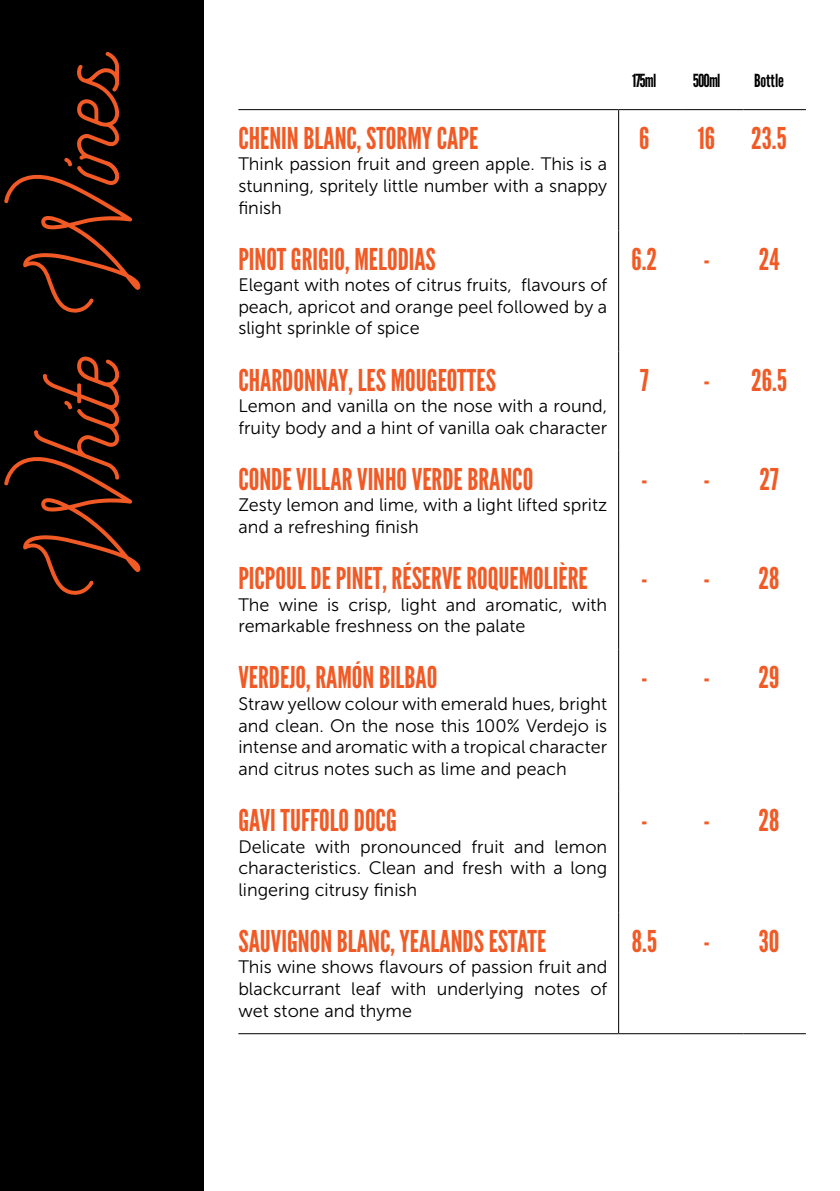
<style>
.page{position:relative;width:840px;height:1191px;background:#fff}
.page>*{position:absolute;margin:0;border:0;box-sizing:border-box;transform-origin:0 0}
.t1{font:80px "Freeday Script";color:#f15a25}
.t2{font:30px "League Gothic";color:#f15a25}
.t3{font:18px/21.6px "Museo Sans 300";color:#000;text-align:justify}
.t4{font:18px "League Gothic";letter-spacing:-.05em;color:#000}
</style>
<div class="page">
<div style="left:0;top:0;width:280px;height:1191px;background:#000"></div>
<div style="left:204px;top:0;width:635px;height:1191px;background:#fff"></div>
<hr style="left:617px;top:110px;width:1px;height:120px;background:#000">
<hr style="left:617px;top:230px;width:1px;height:121px;background:#000">
<hr style="left:617px;top:351px;width:1px;height:100px;background:#000">
<hr style="left:617px;top:451px;width:1px;height:99px;background:#000">
<hr style="left:617px;top:550px;width:1px;height:99px;background:#000">
<hr style="left:617px;top:649px;width:1px;height:143px;background:#000">
<hr style="left:617px;top:792px;width:1px;height:120px;background:#000">
<hr style="left:617px;top:912px;width:1px;height:121px;background:#000">
<hr style="left:238px;top:109px;width:380px;height:1px;background:#000">
<hr style="left:618px;top:109px;width:62px;height:1px;background:#000">
<hr style="left:680px;top:109px;width:63px;height:1px;background:#000">
<hr style="left:743px;top:109px;width:62px;height:1px;background:#000">
<hr style="left:238px;top:1033px;width:380px;height:1px;background:#000">
<hr style="left:618px;top:1033px;width:62px;height:1px;background:#000">
<hr style="left:680px;top:1033px;width:63px;height:1px;background:#000">
<hr style="left:743px;top:1033px;width:62px;height:1px;background:#000">
<h1 class="t1" style="left:44px;top:595px;width:544px;rotate:-90deg">White Wines</h1>
<h2 class="t2" style="left:238px;top:120px;width:241px">CHENIN BLANC, STORMY CAPE</h2>
<p class="t3" style="left:238px;top:153px;width:370px">Think passion fruit and green apple. This is a stunning, spritely little number with a snappy finish</p>
<h2 class="t2" style="left:238px;top:241px;width:199px">PINOT GRIGIO, MELODIAS</h2>
<p class="t3" style="left:238px;top:274px;width:370px">Elegant with notes of citrus fruits, flavours of peach, apricot and orange peel followed by a slight sprinkle of spice</p>
<h2 class="t2" style="left:238px;top:362px;width:259px">CHARDONNAY, LES MOUGEOTTES</h2>
<p class="t3" style="left:238px;top:395px;width:370px">Lemon and vanilla on the nose with a round, fruity body and a hint of vanilla oak character</p>
<h2 class="t2" style="left:238px;top:461px;width:296px">CONDE VILLAR VINHO VERDE BRANCO</h2>
<p class="t3" style="left:238px;top:494px;width:370px">Zesty lemon and lime, with a light lifted spritz and a refreshing finish</p>
<h2 class="t2" style="left:238px;top:560px;width:350px">PICPOUL DE PINET, RÉSERVE ROQUEMOLIÈRE</h2>
<p class="t3" style="left:238px;top:594px;width:370px">The wine is crisp, light and aromatic, with remarkable freshness on the palate</p>
<h2 class="t2" style="left:238px;top:660px;width:200px">VERDEJO, RAMÓN BILBAO</h2>
<p class="t3" style="left:238px;top:693px;width:370px">Straw yellow colour with emerald hues, bright and clean. On the nose this 100% Verdejo is intense and aromatic with a tropical character and citrus notes such as lime and peach</p>
<h2 class="t2" style="left:238px;top:802px;width:160px">GAVI TUFFOLO DOCG</h2>
<p class="t3" style="left:238px;top:835px;width:370px">Delicate with pronounced fruit and lemon characteristics. Clean and fresh with a long lingering citrusy finish</p>
<h2 class="t2" style="left:238px;top:923px;width:309px">SAUVIGNON BLANC, YEALANDS ESTATE</h2>
<p class="t3" style="left:238px;top:956px;width:370px">This wine shows flavours of passion fruit and blackcurrant leaf with underlying notes of wet stone and thyme</p>
<p class="t4" style="left:631px;top:70px;width:26px">175ml</p>
<p class="t4" style="left:692px;top:70px;width:29px">500ml</p>
<p class="t4" style="left:753px;top:70px;width:31px">Bottle</p>
<h2 class="t2" style="left:639px;top:120px;width:12px">6</h2>
<h2 class="t2" style="left:697px;top:120px;width:90px">16 23.5</h2>
<h2 class="t2" style="left:631px;top:241px;width:27px">6.2</h2>
<h2 class="t2" style="left:703px;top:241px;width:77px">- 24</h2>
<h2 class="t2" style="left:639px;top:362px;width:10px">7</h2>
<h2 class="t2" style="left:703px;top:362px;width:85px">- 26.5</h2>
<h2 class="t2" style="left:640px;top:461px;width:70px">- -</h2>
<h2 class="t2" style="left:640px;top:560px;width:70px">- -</h2>
<h2 class="t2" style="left:640px;top:660px;width:70px">- -</h2>
<h2 class="t2" style="left:640px;top:802px;width:70px">- -</h2>
<h2 class="t2" style="left:759px;top:461px;width:21px">27</h2>
<h2 class="t2" style="left:758px;top:560px;width:22px">28</h2>
<h2 class="t2" style="left:758px;top:660px;width:22px">29</h2>
<h2 class="t2" style="left:758px;top:802px;width:22px">28</h2>
<h2 class="t2" style="left:631px;top:923px;width:27px">8.5</h2>
<h2 class="t2" style="left:703px;top:923px;width:77px">- 30</h2>
</div>
